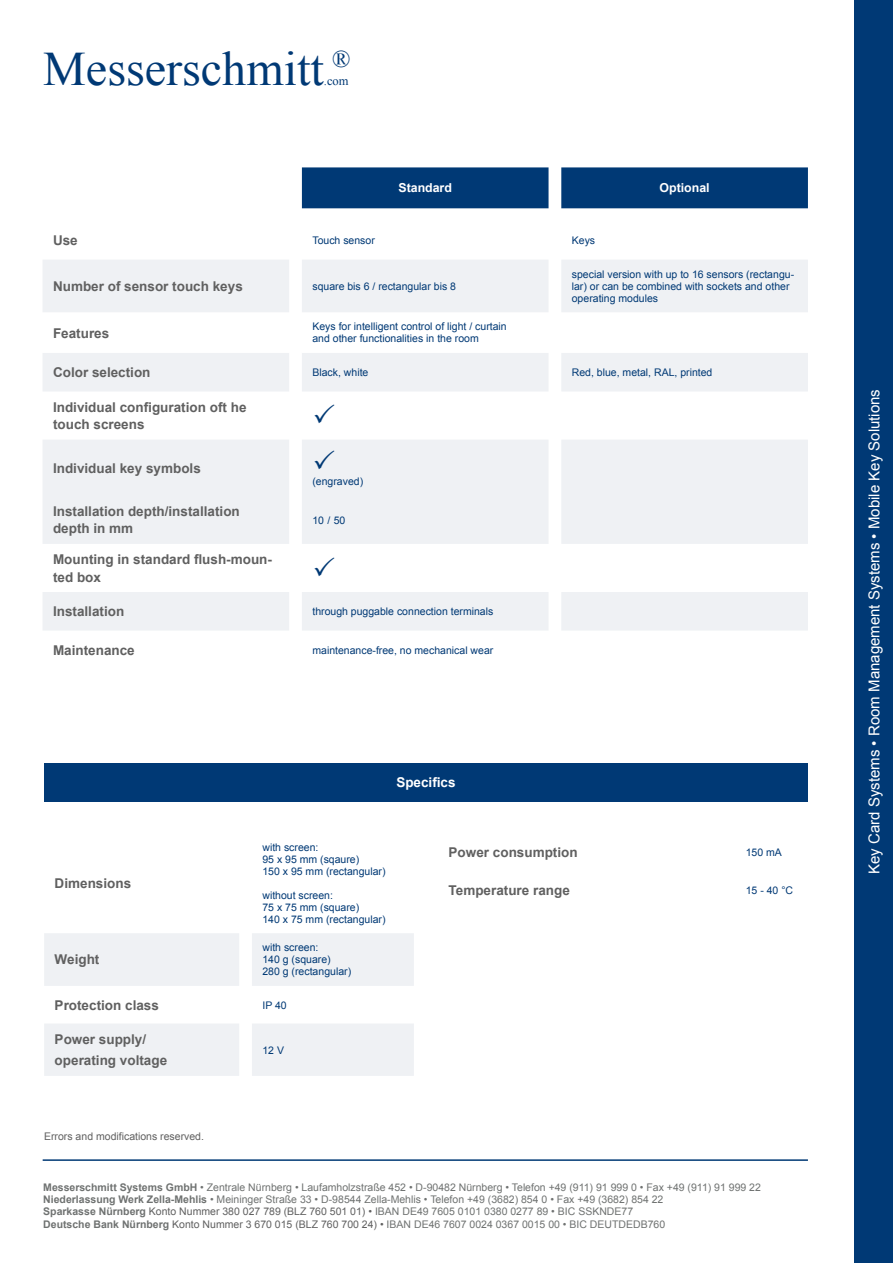
<style>
.page{position:relative;width:893px;height:1263px;background:#fff}
.page>*{position:absolute;margin:0;border:0;box-sizing:border-box;transform-origin:0 0}
.t1{font:48.15px "Times New Roman";color:#003975}
.t2{font:15px "Arial";color:#fff}
.t3{font:700 13.5px/17.2px "Arial";color:#606060}
.t4{font:700 13.5px "Arial";color:#fff}
.t5{font:12.45px "Times New Roman";color:#003975}
.t6{font:700 12.3px "Arial";color:#fff}
.t7{font:10.5px/12px "Arial";color:#003975}
.t8{font:10.5px/12.5px "Arial";color:#6f7271}
.t9{font:10.5px "Arial";color:#606060}
.s1{font-weight:700}
.s2{color:#606060}
</style>
<div class="page">
<div style="left:302px;top:167px;width:506px;height:41px;background:#003975"></div>
<svg style="left:43px;top:260px;width:765px;height:370px;fill:#eff1f4"></svg>
<svg style="left:44px;top:933px;width:370px;height:143px;fill:#eff1f4"></svg>
<div style="left:44px;top:763px;width:764px;height:39px;background:#003975"></div>
<div style="left:855px;top:0;width:38px;height:1263px;background:#003975"></div>
<hr style="left:43px;top:1159px;width:765px;height:2px;background:#003975">
<svg style="left:315px;top:404px;width:19px;height:19px"></svg>
<svg style="left:315px;top:450px;width:19px;height:19px"></svg>
<svg style="left:315px;top:556px;width:19px;height:20px"></svg>
<h1 class="t1" style="left:43px;top:36px;width:309px">Messerschmitt <sup>®</sup></h1>
<p class="t5" style="left:324px;top:72px;width:26px">.com</p>
<p class="t6" style="left:398px;top:180px;width:55px">Standard</p>
<p class="t6" style="left:660px;top:180px;width:52px">Optional</p>
<p class="t3" style="left:53px;top:232px;width:26px">Use</p>
<p class="t7" style="left:312px;top:235px;width:64px">Touch sensor</p>
<p class="t7" style="left:572px;top:235px;width:25px">Keys</p>
<p class="t3" style="left:53px;top:278px;width:191px">Number of sensor touch keys</p>
<p class="t7" style="left:312px;top:280px;width:145px">square bis 6 / rectangular bis 8</p>
<p class="t7" style="left:572px;top:268px;width:224px">special version with up to 16 sensors (rectangu&shy;lar) or can be combined with sockets and other operating modules</p>
<p class="t3" style="left:53px;top:325px;width:58px">Features</p>
<p class="t7" style="left:312px;top:321px;width:196px">Keys for intelligent control of light / curtain and other functionalities in the room</p>
<p class="t3" style="left:53px;top:364px;width:99px">Color selection</p>
<p class="t7" style="left:312px;top:366px;width:58px">Black, white</p>
<p class="t7" style="left:572px;top:366px;width:142px">Red, blue, metal, RAL, printed</p>
<p class="t3" style="left:53px;top:399px;width:195px">Individual configuration oft he touch screens</p>
<p class="t3" style="left:53px;top:460px;width:149px">Individual key symbols</p>
<p class="t7" style="left:312px;top:476px;width:52px">(engraved)</p>
<p class="t3" style="left:53px;top:503px;width:188px">Installation depth/installation depth in mm</p>
<p class="t7" style="left:312px;top:514px;width:34px">10 / 50</p>
<p class="t3" style="left:53px;top:551px;width:220px">Mounting in standard flush-moun&shy;ted box</p>
<p class="t3" style="left:53px;top:603px;width:73px">Installation</p>
<p class="t7" style="left:312px;top:605px;width:182px">through puggable connection terminals</p>
<p class="t3" style="left:53px;top:642px;width:83px">Maintenance</p>
<p class="t7" style="left:312px;top:644px;width:182px">maintenance-free, no mechanical wear</p>
<p class="t4" style="left:396px;top:774px;width:61px">Specifics</p>
<p class="t3" style="left:55px;top:875px;width:78px">Dimensions</p>
<p class="t7" style="left:262px;top:841px;width:125px">with screen:<br>95 x 95 mm (sqaure)<br>150 x 95 mm (rectangular)</p>
<p class="t7" style="left:262px;top:889px;width:125px">without screen:<br>75 x 75 mm (square)<br>140 x 75 mm (rectangular)</p>
<p class="t3" style="left:55px;top:951px;width:46px">Weight</p>
<p class="t7" style="left:262px;top:942px;width:90px">with screen:<br>140 g (square)<br>280 g (rectangular)</p>
<p class="t3" style="left:55px;top:997px;width:106px">Protection class</p>
<p class="t7" style="left:262px;top:999px;width:26px">IP 40</p>
<p class="t3" style="left:55px;top:1029px;width:114px;line-height:21.5px">Power supply/ operating voltage</p>
<p class="t7" style="left:262px;top:1044px;width:23px">12 V</p>
<p class="t3" style="left:449px;top:844px;width:131px">Power consumption</p>
<p class="t7" style="left:746px;top:846px;width:38px">150 mA</p>
<p class="t3" style="left:449px;top:882px;width:123px">Temperature range</p>
<p class="t7" style="left:746px;top:884px;width:49px">15 - 40 °C</p>
<p class="t9" style="left:44px;top:1130px;width:161px">Errors and modifications reserved.</p>
<p class="t8" style="left:43px;top:1181px;width:719px"><span class="s1">Messerschmitt Systems GmbH</span> • Zentrale Nürnberg • Laufamholzstraße 452 • D-90482 Nürnberg • Telefon +49 (911) 91 999 0 • Fax +49 (911) 91 999 22<br><span class="s1">Niederlassung Werk Zella-Mehlis</span> • Meininger Straße 33 • D-98544 Zella-Mehlis • Telefon +49 (3682) 854 0 • Fax +49 (3682) 854 22<br><span class="s1">Sparkasse Nürnberg</span> <span class="s2">Konto Nummer 380 027 789 (BLZ 760 501 01) •</span> IBAN DE49 7605 0101 0380 0277 89 • BIC SSKNDE77<br><span class="s1">Deutsche Bank Nürnberg</span> <span class="s2">Konto Nummer 3 670 015 (BLZ 760 700 24) •</span> IBAN DE46 7607 0024 0367 0015 00 • BIC DEUTDEDB760</p>
<h2 class="t2" style="left:864px;top:874px;width:486px;rotate:-90deg">Key Card Systems • Room Management Systems • Mobile Key Solutions</h2>
</div>
